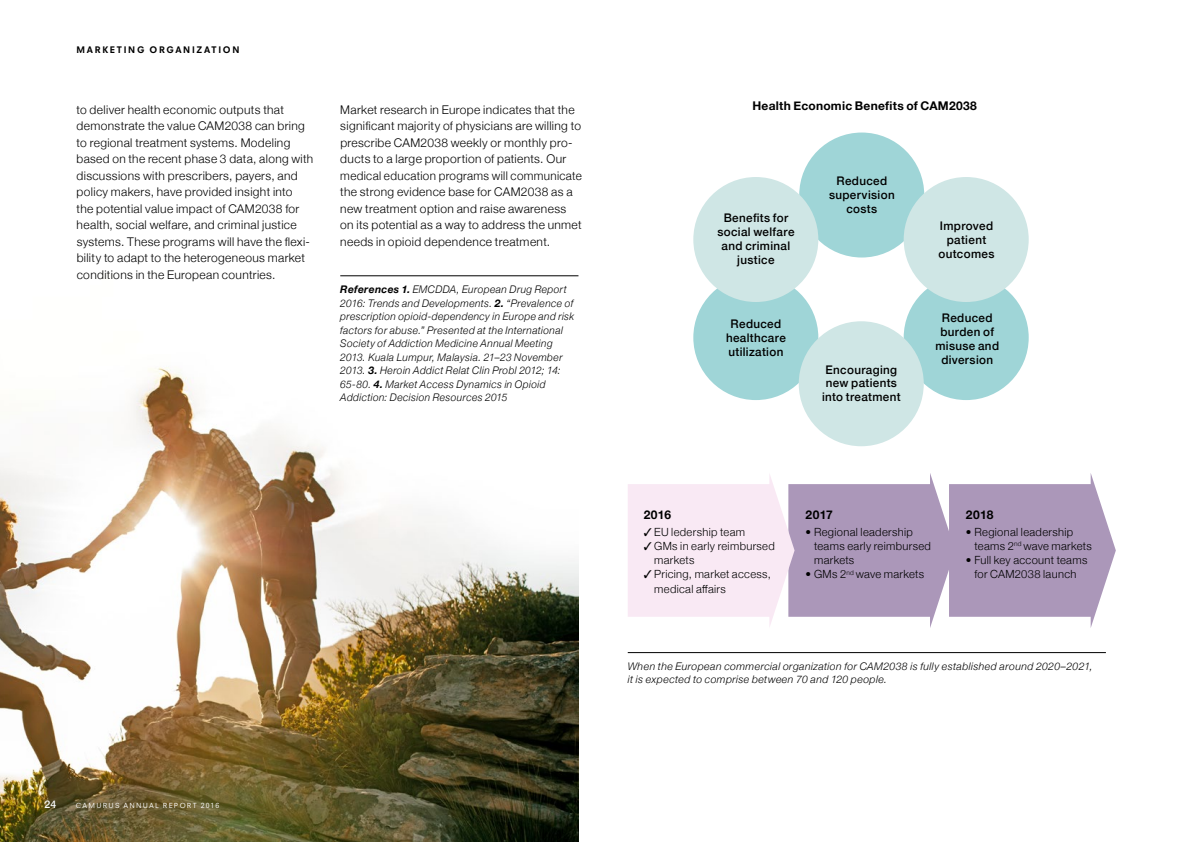
<style>
.page{position:relative;width:1191px;height:842px;background:#fff}
.page>*{position:absolute;margin:0;border:0;box-sizing:border-box;transform-origin:0 0}
.t1{font:300 12px/16.5px "Helvetica Neue";letter-spacing:.03em;color:#000}
.t2{font:700 12px "Helvetica Neue";letter-spacing:.02em;color:#000}
.t3{font:500 11.85px/13.8px "Helvetica Neue";letter-spacing:.03em;color:#000;text-align:center}
.t4{font:300 11.25px/14.2px "Helvetica Neue";letter-spacing:.03em;color:#000}
.t5{font:italic 300 10.5px/13.5px "Helvetica Neue";letter-spacing:.04em;color:#000}
.t6{font:500 10.5px "Helvetica Neue";color:#fff}
.t7{font:700 9.75px "Neuzeit Office W01";letter-spacing:.17em;color:#000}
.t8{font:7.5px "Neuzeit Office W01";letter-spacing:.17em;color:#fff}
.s1{font-weight:700}
</style>
<div class="page">
<img style="left:0;top:275px;width:578px;height:567px">
<svg style="left:628px;top:473px;width:487px;height:155px"></svg>
<hr style="left:628px;top:652px;width:478px;height:1px;background:#000">
<div style="left:903px;top:275px;width:125px;height:125px;background:#9fd5d7;border-radius:50%"></div>
<div style="left:693px;top:275px;width:125px;height:125px;background:#9fd5d7;border-radius:50%"></div>
<div style="left:798px;top:321px;width:125px;height:125px;background:#cfe6e5;border-radius:50%"></div>
<div style="left:799px;top:133px;width:125px;height:124px;background:#9fd5d7;border-radius:50%"></div>
<div style="left:903px;top:177px;width:125px;height:125px;background:#cfe6e5;border-radius:50%"></div>
<div style="left:693px;top:177px;width:125px;height:125px;background:#cfe6e5;border-radius:50%"></div>
<hr style="left:340px;top:276px;width:238px;height:1px;background:#000">
<p class="t7" style="left:77px;top:44px;width:164px">MARKETING ORGANIZATION</p>
<p class="t1" style="left:77px;top:100px;width:238px">to deliver health economic outputs that demonstrate the value CAM2038 can bring to regional treatment systems. Modeling based on the recent phase 3 data, along with discussions with prescribers, payers, and policy makers, have provided insight into<br>the potential value impact of CAM2038 for health, social welfare, and criminal justice systems. These programs will have the flexi&shy;bility to adapt to the heterogeneous market conditions in the European countries.</p>
<p class="t2" style="left:752px;top:97px;width:226px">Health Economic Benefits of CAM2038</p>
<p class="t3" style="left:935px;top:310px;width:65px">Reduced burden of misuse and diversion</p>
<p class="t1" style="left:340px;top:100px;width:243px">Market research in Europe indicates that the significant majority of physicians are willing to prescribe CAM2038 weekly or monthly pro&shy;ducts to a large proportion of patients. Our medical education programs will communicate the strong evidence base for CAM2038 as a new treatment option and raise awareness on its potential as a way to address the unmet needs in opioid dependence treatment.</p>
<p class="t5" style="left:340px;top:282px;width:235px"><span class="s1">References 1.</span> EMCDDA, European Drug Report 2016: Trends and Developments. <span class="s1">2.</span> “Prevalence of prescription opioid-dependency in Europe and risk factors for abuse.” Presented at the International Society of Addiction Medicine Annual Meeting 2013. Kuala Lumpur, Malaysia. 21–23 November 2013. <span class="s1">3.</span> Heroin Addict Relat Clin Probl 2012; 14:<br>65-80. <span class="s1">4.</span> Market Access Dynamics in Opioid Addiction: Decision Resources 2015</p>
<p class="t3" style="left:829px;top:173px;width:67px">Reduced supervision costs</p>
<p class="t3" style="left:717px;top:210px;width:79px">Benefits for social welfare and criminal justice</p>
<p class="t3" style="left:938px;top:218px;width:57px">Improved patient outcomes</p>
<p class="t3" style="left:726px;top:316px;width:61px">Reduced healthcare utilization</p>
<p class="t3" style="left:822px;top:361px;width:80px">Encouraging new patients into treatment</p>
<p class="t2" style="left:643px;top:505px;width:29px">2016</p>
<p class="t4" style="left:643px;top:524px;width:103px">✓ EU ledership team</p>
<p class="t4" style="left:654px;top:538px;width:122px;text-indent:-11px">✓ GMs in early reimbursed markets</p>
<p class="t4" style="left:654px;top:566px;width:118px;text-indent:-11px">✓ Pricing, market access, medical affairs</p>
<p class="t2" style="left:805px;top:505px;width:29px">2017</p>
<p class="t4" style="left:814px;top:524px;width:118px;text-indent:-9px">• Regional leadership teams early reimbursed markets</p>
<p class="t4" style="left:805px;top:566px;width:120px">• GMs 2<sup>nd</sup> wave markets</p>
<p class="t2" style="left:966px;top:505px;width:29px">2018</p>
<p class="t4" style="left:974px;top:524px;width:119px;text-indent:-9px">• Regional leadership teams 2<sup>nd</sup> wave markets</p>
<p class="t4" style="left:966px;top:552px;width:123px;text-align:center">• Full key account teams for CAM2038 launch</p>
<p class="t6" style="left:45px;top:795px;width:13px">24</p>
<p class="t8" style="left:76px;top:801px;width:145px">CAMURUS ANNUAL REPORT 2016</p>
<p class="t5" style="left:628px;top:659px;width:466px">When the European commercial organization for CAM2038 is fully established around 2020–2021, it is expected to comprise between 70 and 120 people.</p>
</div>
